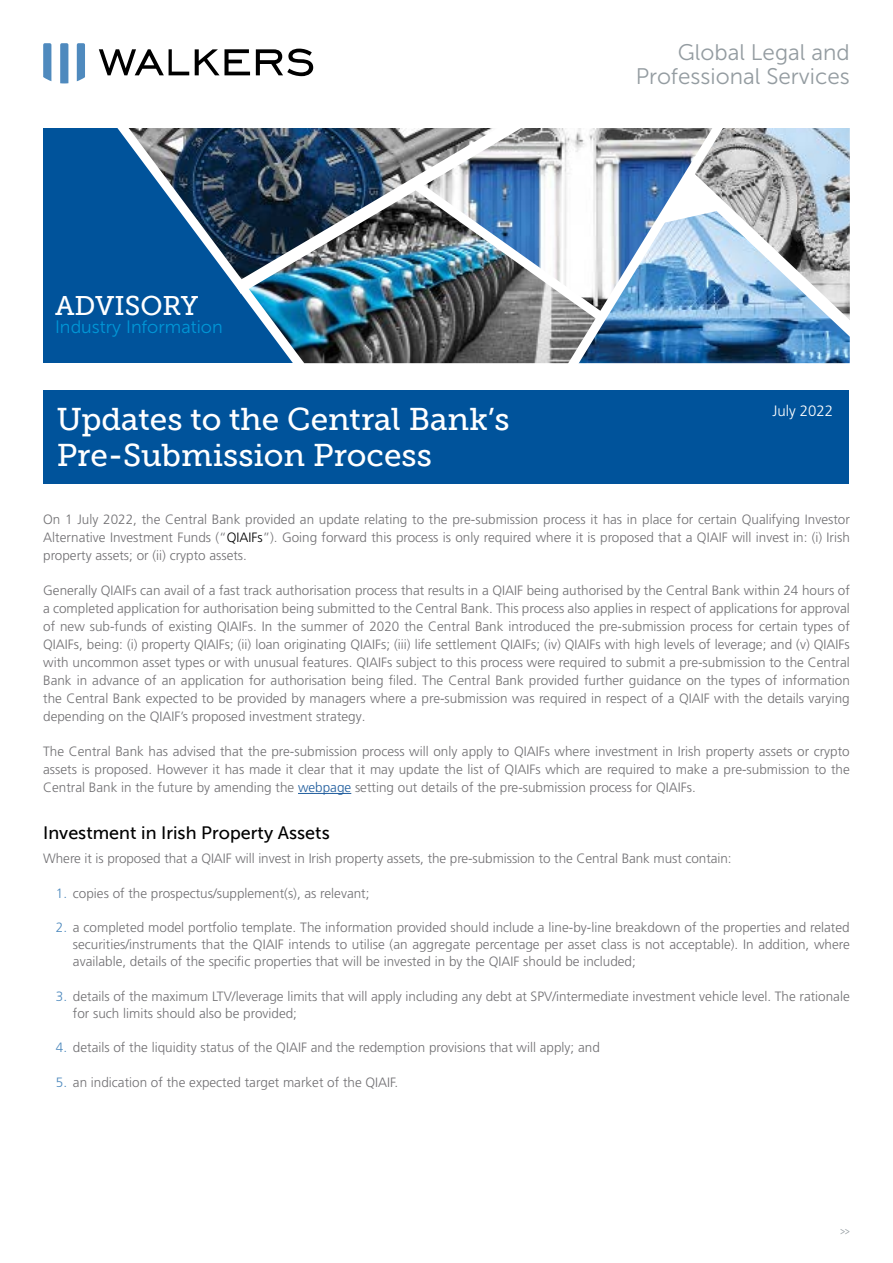
<style>
.page{position:relative;width:893px;height:1263px;background:#fff}
.page>*{position:absolute;margin:0;border:0;box-sizing:border-box;transform-origin:0 0}
.t1{font:31.5px/36px "Museo Slab 500";color:#fff}
.t2{font:27px "Museo Slab 500";color:#fff}
.t3{font:22.5px/24px "Museo Sans 300";color:#949ca1;text-align:right}
.t4{font:18px "Museo Sans 500";color:#000}
.t5{font:18px "Museo Sans 300";color:#0096d6}
.t6{font:300 15px "Frutiger LT Pro";color:#fff}
.t7{font:300 13.5px/18px "Frutiger LT Pro";color:#717073;text-align:justify}
.t8{font:12px "Museo Sans 300";color:#949ca1;scale:.75 1}
.s1{color:#000}
.s2{color:#215e9e}
.s3{color:#4f8abe}
</style>
<div class="page">
<svg style="left:99px;top:49px;width:73px;height:21px"></svg>
<svg style="left:195px;top:49px;width:54px;height:21px"></svg>
<svg style="left:256px;top:49px;width:57px;height:17px"></svg>
<svg style="left:43px;top:43px;width:8px;height:38px"></svg>
<svg style="left:60px;top:43px;width:8px;height:40px"></svg>
<svg style="left:77px;top:43px;width:8px;height:27px"></svg>
<div style="left:43px;top:94px;width:270px;height:269px;background:#00539b"></div>
<img style="left:313px;top:305px;width:245px;height:58px">
<img style="left:753px;top:128px;width:97px;height:32px">
<svg style="left:76px;top:70px;width:237px;height:294px"></svg>
<img style="left:221px;top:66px;width:337px;height:239px">
<img style="left:402px;top:172px;width:156px;height:158px">
<img style="left:558px;top:128px;width:195px;height:236px">
<img style="left:659px;top:160px;width:191px;height:195px">
<div style="left:21px;top:88px;width:850px;height:40px;background:#fff"></div>
<div style="left:43px;top:390px;width:806px;height:94px;background:#00539b"></div>
<hr style="left:298px;top:793px;width:53px;height:1px;background:#215e9e">
<h2 class="t2" style="left:55px;top:291px;width:145px">ADVISORY</h2>
<h3 class="t5" style="left:55px;top:317px;width:169px">Industry Information</h3>
<h3 class="t3" style="left:636px;top:41px;width:216px">Global Legal and<br>Professional Services</h3>
<h1 class="t1" style="left:57px;top:401px;width:454px">Updates to the Central Bank’s<br>Pre-Submission Process</h1>
<p class="t6" style="left:772px;top:402px;width:62px">July 2022</p>
<p class="t7" style="left:43px;top:510px;width:808px">On 1 July 2022, the Central Bank provided an update relating to the pre-submission process it has in place for certain Qualifying Investor Alternative Investment Funds (“<span class="s1">QIAIFs</span>”). Going forward this process is only required where it is proposed that a QIAIF will invest in: (i) Irish property assets; or (ii) crypto assets.</p>
<p class="t7" style="left:43px;top:581px;width:808px">Generally QIAIFs can avail of a fast track authorisation process that results in a QIAIF being authorised by the Central Bank within 24 hours of a completed application for authorisation being submitted to the Central Bank. This process also applies in respect of applications for approval of new sub-funds of existing QIAIFs. In the summer of 2020 the Central Bank introduced the pre-submission process for certain types of QIAIFs, being: (i) property QIAIFs; (ii) loan originating QIAIFs; (iii) life settlement QIAIFs; (iv) QIAIFs with high levels of leverage; and (v) QIAIFs with uncommon asset types or with unusual features. QIAIFs subject to this process were required to submit a pre-submission to the Central Bank in advance of an application for authorisation being filed. The Central Bank provided further guidance on the types of information the Central Bank expected to be provided by managers where a pre-submission was required in respect of a QIAIF with the details varying depending on the QIAIF’s proposed investment strategy.</p>
<p class="t7" style="left:43px;top:742px;width:808px">The Central Bank has advised that the pre-submission process will only apply to QIAIFs where investment in Irish property assets or crypto assets is proposed. However it has made it clear that it may update the list of QIAIFs which are required to make a pre-submission to the Central Bank in the future by amending the <span class="s2">webpage</span> setting out details of the pre-submission process for QIAIFs.</p>
<h3 class="t4" style="left:43px;top:822px;width:288px">Investment in Irish Property Assets</h3>
<p class="t7" style="left:43px;top:850px;width:690px">Where it is proposed that a QIAIF will invest in Irish property assets, the pre-submission to the Central Bank must contain:</p>
<p class="t7" style="left:56px;top:884px;width:315px"><span class="s3">1.</span> copies of the prospectus/supplement(s), as relevant;</p>
<p class="t7" style="left:73px;top:919px;width:778px;line-height:17.2px;text-indent:-17px"><span class="s3">2.</span> a completed model portfolio template. The information provided should include a line-by-line breakdown of the properties and related securities/instruments that the QIAIF intends to utilise (an aggregate percentage per asset class is not acceptable). In addition, where available, details of the specific properties that will be invested in by the QIAIF should be included;</p>
<p class="t7" style="left:73px;top:987px;width:778px;line-height:17.2px;text-indent:-17px"><span class="s3">3.</span> details of the maximum LTV/leverage limits that will apply including any debt at SPV/intermediate investment vehicle level. The rationale for such limits should also be provided;</p>
<p class="t7" style="left:56px;top:1039px;width:545px"><span class="s3">4.</span> details of the liquidity status of the QIAIF and the redemption provisions that will apply; and</p>
<p class="t7" style="left:56px;top:1073px;width:344px"><span class="s3">5.</span> an indication of the expected target market of the QIAIF.</p>
<p class="t8" style="left:840px;top:1224px;width:15px">&gt;&gt;</p>
</div>
